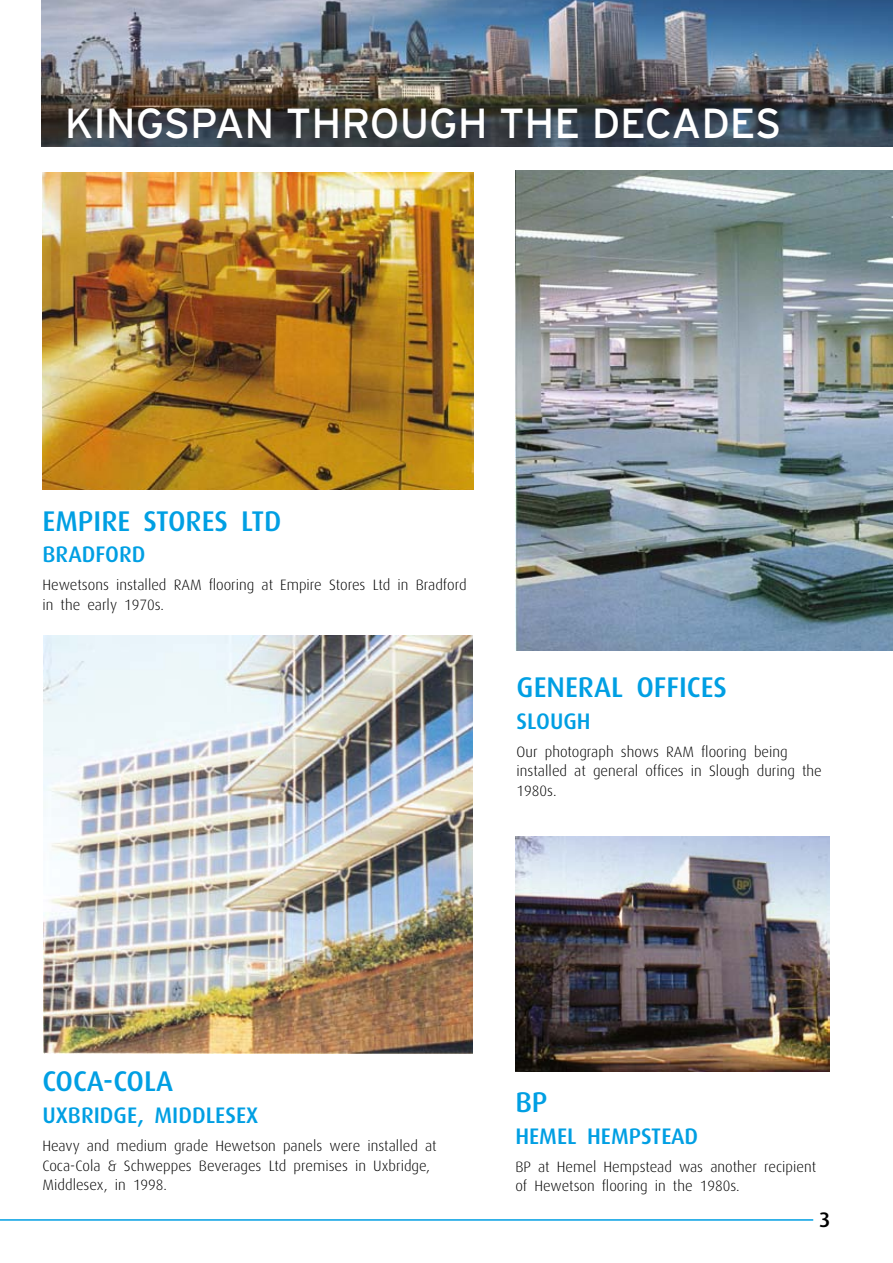
<style>
.page{position:relative;width:893px;height:1263px;background:#fff}
.page>*{position:absolute;margin:0;border:0;box-sizing:border-box;transform-origin:0 0}
.t1{font:42px "Interstate";color:#fff}
.t2{font:500 28.5px "Dax";color:#009fe3}
.t3{font:500 22.5px "Dax";color:#009fe3}
.t4{font:500 21px "Dax";color:#000}
.t5{font:300 15px/19.5px "Dax";color:#000}
</style>
<div class="page">
<img style="left:41px;top:0;width:852px;height:146px">
<hr style="left:0;top:1219px;width:813px;height:2px;background:#009fe3">
<img style="left:516px;top:170px;width:377px;height:480px">
<img style="left:43px;top:173px;width:430px;height:316px">
<img style="left:44px;top:636px;width:428px;height:417px">
<img style="left:516px;top:837px;width:313px;height:235px">
<h1 class="t1" style="left:65px;top:99px;width:718px">KINGSPAN THROUGH THE DECADES</h1>
<h2 class="t2" style="left:43px;top:505px;width:240px">EMPIRE STORES LTD</h2>
<h3 class="t3" style="left:43px;top:542px;width:104px">BRADFORD</h3>
<p class="t5" style="left:43px;top:576px;width:426px">Hewetsons installed RAM flooring at Empire Stores Ltd in Bradford in the early 1970s.</p>
<h2 class="t2" style="left:517px;top:671px;width:212px">GENERAL OFFICES</h2>
<h3 class="t3" style="left:517px;top:708px;width:76px">SLOUGH</h3>
<p class="t5" style="left:517px;top:742px;width:307px">Our photograph shows RAM flooring being installed at general offices in Slough during the<br>1980s.</p>
<h2 class="t2" style="left:43px;top:1066px;width:132px">COCA-COLA</h2>
<h3 class="t3" style="left:43px;top:1102px;width:217px">UXBRIDGE, MIDDLESEX</h3>
<p class="t5" style="left:43px;top:1136px;width:396px">Heavy and medium grade Hewetson panels were installed at<br>Coca-Cola &amp; Schweppes Beverages Ltd premises in Uxbridge,<br>Middlesex, in 1998.</p>
<h2 class="t2" style="left:515px;top:1086px;width:34px">BP</h2>
<h3 class="t3" style="left:515px;top:1123px;width:27px">HEMEL</h3>
<h3 class="t3" style="left:587px;top:1123px;width:27px">HEMPSTEAD</h3>
<p class="t5" style="left:515px;top:1157px;width:302px">BP at Hemel Hempstead was another recipient of Hewetson flooring in the 1980s.</p>
<h3 class="t4" style="left:819px;top:1208px;width:13px">3</h3>
</div>
